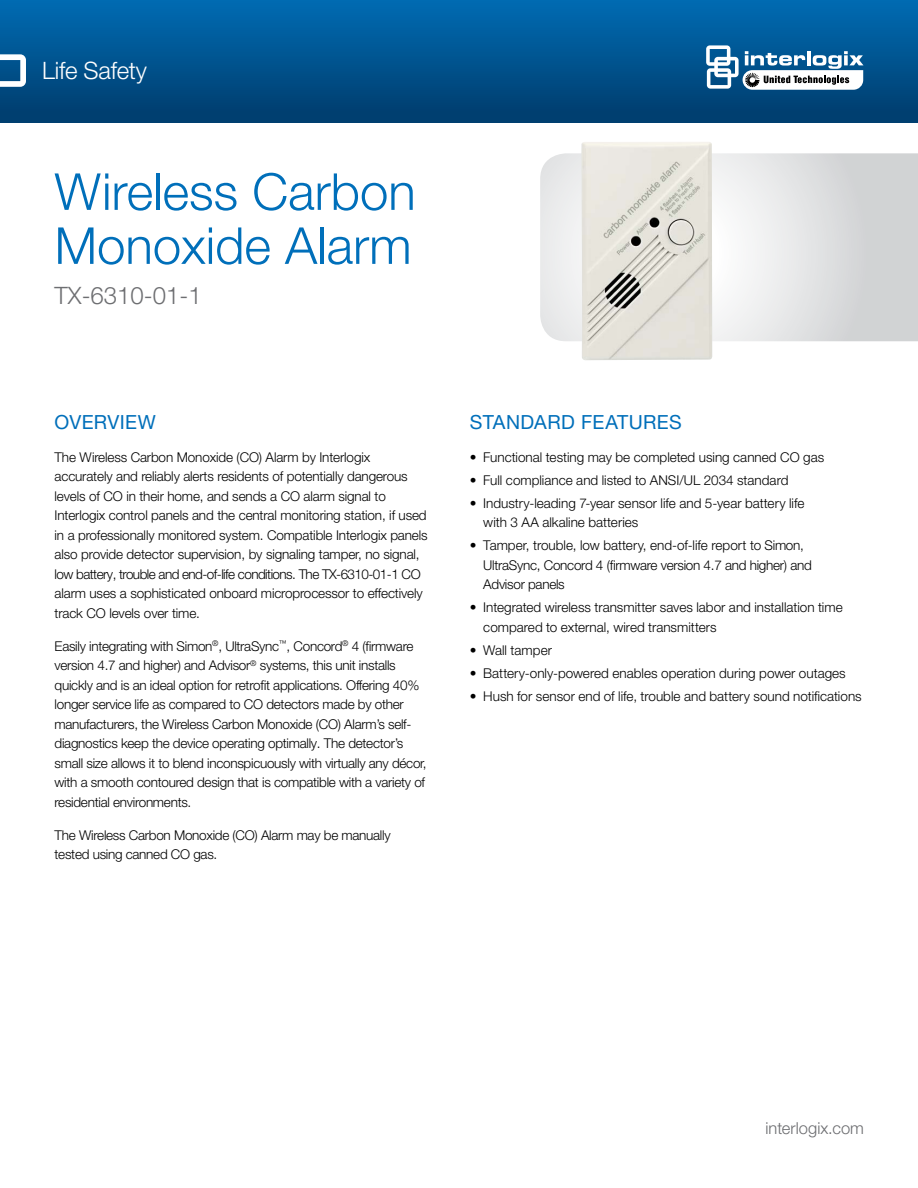
<style>
.page{position:relative;width:918px;height:1188px;background:#fff}
.page>*{position:absolute;margin:0;border:0;box-sizing:border-box;transform-origin:0 0}
.t1{font:300 51px/54px "Helvetica Neue LT Pro";color:#006fba}
.t2{font:300 24px "Helvetica Neue LT Pro";color:#6d6e71}
.t3{font:300 24px "Helvetica Neue LT Pro";letter-spacing:-.01em;color:#fff}
.t4{font:19.5px "Helvetica Neue LT Pro";letter-spacing:.02em;color:#006fba}
.t5{font:300 16.5px "Helvetica Neue LT Std";color:#6d6e71}
.t6{font:300 13.5px/19.5px "Helvetica Neue LT Pro";letter-spacing:-.01em;color:#000}
</style>
<div class="page">
<svg style="left:540px;top:153px;width:378px;height:188px"></svg>
<img style="left:581px;top:142px;width:131px;height:218px">
<div style="left:0;top:0;width:918px;height:122px;background:linear-gradient(to bottom,#006bb3,#003c6c)"></div>
<svg style="left:0;top:54px;width:26px;height:33px"></svg>
<svg style="left:706px;top:45px;width:158px;height:45px"></svg>
<h2 class="t3" style="left:42px;top:56px;width:106px">Life Safety</h2>
<h1 class="t1" style="left:55px;top:164px;width:363px">Wireless Carbon<br>Monoxide Alarm</h1>
<h2 class="t2" style="left:55px;top:281px;width:149px">TX-6310-01-1</h2>
<h3 class="t4" style="left:55px;top:410px;width:103px">OVERVIEW</h3>
<p class="t6" style="left:55px;top:447px;width:375px">The Wireless Carbon Monoxide (CO) Alarm by Interlogix accurately and reliably alerts residents of potentially dangerous levels of CO in their home, and sends a CO alarm signal to Interlogix control panels and the central monitoring station, if used in a professionally monitored system. Compatible Interlogix panels also provide detector supervision, by signaling tamper, no signal, low battery, trouble and end-of-life conditions. The TX-6310-01-1 CO alarm uses a sophisticated onboard microprocessor to effectively track CO levels over time.</p>
<p class="t6" style="left:55px;top:636px;width:374px">Easily integrating with Simon<sup>®</sup>, UltraSync<sup>™</sup>, Concord<sup>®</sup> 4 (firmware version 4.7 and higher) and Advisor<sup>®</sup> systems, this unit installs quickly and is an ideal option for retrofit applications. Offering 40% longer service life as compared to CO detectors made by other manufacturers, the Wireless Carbon Monoxide (CO) Alarm’s self&shy;diagnostics keep the device operating optimally. The detector’s small size allows it to blend inconspicuously with virtually any décor, with a smooth contoured design that is compatible with a variety of residential environments.</p>
<p class="t6" style="left:55px;top:825px;width:338px">The Wireless Carbon Monoxide (CO) Alarm may be manually tested using canned CO gas.</p>
<h3 class="t4" style="left:470px;top:410px;width:213px">STANDARD FEATURES</h3>
<p class="t6" style="left:470px;top:447px;width:356px">• Functional testing may be completed using canned CO gas</p>
<p class="t6" style="left:470px;top:470px;width:320px">• Full compliance and listed to ANSI/UL 2034 standard</p>
<p class="t6" style="left:483px;top:493px;width:323px;text-indent:-14px">• Industry-leading 7-year sensor life and 5-year battery life with 3 AA alkaline batteries</p>
<p class="t6" style="left:483px;top:536px;width:330px;text-indent:-14px">• Tamper, trouble, low battery, end-of-life report to Simon,<br>UltraSync, Concord 4 (firmware version 4.7 and higher) and<br>Advisor panels</p>
<p class="t6" style="left:483px;top:598px;width:361px;text-indent:-14px">• Integrated wireless transmitter saves labor and installation time compared to external, wired transmitters</p>
<p class="t6" style="left:470px;top:640px;width:84px">• Wall tamper</p>
<p class="t6" style="left:470px;top:663px;width:378px">• Battery-only-powered enables operation during power outages</p>
<p class="t6" style="left:470px;top:686px;width:393px">• Hush for sensor end of life, trouble and battery sound notifications</p>
<p class="t5" style="left:766px;top:1118px;width:100px">interlogix.com</p>
</div>
